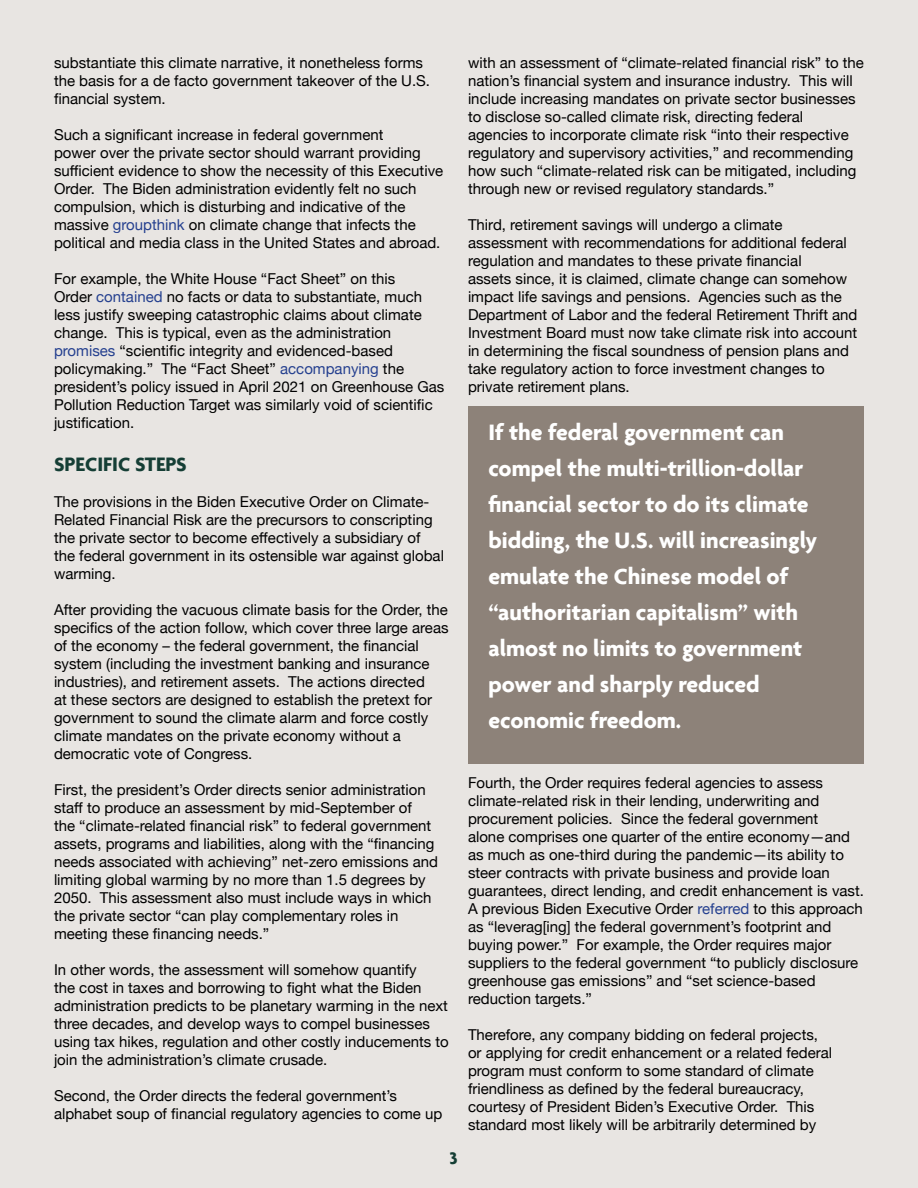
<style>
.page{position:relative;width:918px;height:1188px;background:#e8e5e2}
.page>*{position:absolute;margin:0;border:0;box-sizing:border-box;transform-origin:0 0}
.t1{font:700 24px/36px "Agenda";color:#fff}
.t2{font:700 21px "Agenda";color:#153e35}
.t3{font:700 18px "Agenda";color:#153e35}
.t4{font:15px/18px "Helvetica Neue";color:#000}
.s1{color:#25408f}
</style>
<div class="page">
<div style="left:468px;top:406px;width:396px;height:358px;background:#8d8279"></div>
<p class="t4" style="left:54px;top:55px;width:378px">substantiate this climate narrative, it nonetheless forms the basis for a de facto government takeover of the U.S. financial system.</p>
<p class="t4" style="left:54px;top:127px;width:391px">Such a significant increase in federal government<br>power over the private sector should warrant providing sufficient evidence to show the necessity of this Executive Order. The Biden administration evidently felt no such compulsion, which is disturbing and indicative of the massive <span class="s1">groupthink</span> on climate change that infects the political and media class in the United States and abroad.</p>
<p class="t4" style="left:54px;top:271px;width:392px">For example, the White House “Fact Sheet” on this<br>Order <span class="s1">contained</span> no facts or data to substantiate, much less justify sweeping catastrophic claims about climate change. This is typical, even as the administration <span class="s1">promises</span> “scientific integrity and evidenced-based policymaking.” The “Fact Sheet” <span class="s1">accompanying</span> the president’s policy issued in April 2021 on Greenhouse Gas Pollution Reduction Target was similarly void of scientific justification.</p>
<h2 class="t2" style="left:54px;top:452px;width:134px">SPECIFIC STEPS</h2>
<p class="t4" style="left:54px;top:494px;width:392px">The provisions in the Biden Executive Order on Climate-Related Financial Risk are the precursors to conscripting the private sector to become effectively a subsidiary of the federal government in its ostensible war against global warming.</p>
<p class="t4" style="left:54px;top:602px;width:396px">After providing the vacuous climate basis for the Order, the specifics of the action follow, which cover three large areas of the economy – the federal government, the financial system (including the investment banking and insurance industries), and retirement assets. The actions directed<br>at these sectors are designed to establish the pretext for government to sound the climate alarm and force costly climate mandates on the private economy without a democratic vote of Congress.</p>
<p class="t4" style="left:54px;top:782px;width:386px">First, the president’s Order directs senior administration staff to produce an assessment by mid-September of<br>the “climate-related financial risk” to federal government assets, programs and liabilities, along with the “financing needs associated with achieving” net-zero emissions and limiting global warming by no more than 1.5 degrees by 2050. This assessment also must include ways in which the private sector “can play complementary roles in meeting these financing needs.”</p>
<p class="t4" style="left:54px;top:962px;width:396px">In other words, the assessment will somehow quantify<br>the cost in taxes and borrowing to fight what the Biden administration predicts to be planetary warming in the next three decades, and develop ways to compel businesses using tax hikes, regulation and other costly inducements to join the administration’s climate crusade.</p>
<p class="t4" style="left:54px;top:1088px;width:390px">Second, the Order directs the federal government’s alphabet soup of financial regulatory agencies to come up</p>
<p class="t3" style="left:450px;top:1147px;width:10px">3</p>
<p class="t4" style="left:468px;top:55px;width:397px">with an assessment of “climate-related financial risk” to the nation’s financial system and insurance industry. This will include increasing mandates on private sector businesses to disclose so-called climate risk, directing federal agencies to incorporate climate risk “into their respective regulatory and supervisory activities,” and recommending how such “climate-related risk can be mitigated, including through new or revised regulatory standards.”</p>
<p class="t4" style="left:468px;top:217px;width:391px">Third, retirement savings will undergo a climate assessment with recommendations for additional federal regulation and mandates to these private financial<br>assets since, it is claimed, climate change can somehow impact life savings and pensions. Agencies such as the Department of Labor and the federal Retirement Thrift and Investment Board must now take climate risk into account in determining the fiscal soundness of pension plans and take regulatory action to force investment changes to private retirement plans.</p>
<p class="t1" style="left:489px;top:414px;width:330px">If the federal government can compel the multi-trillion-dollar financial sector to do its climate bidding, the U.S. will increasingly emulate the Chinese model of “authoritarian capitalism” with almost no limits to government power and sharply reduced economic freedom.</p>
<p class="t4" style="left:468px;top:775px;width:397px">Fourth, the Order requires federal agencies to assess climate-related risk in their lending, underwriting and procurement policies. Since the federal government<br>alone comprises one quarter of the entire economy—and as much as one-third during the pandemic—its ability to steer contracts with private business and provide loan guarantees, direct lending, and credit enhancement is vast.<br>A previous Biden Executive Order <span class="s1">referred</span> to this approach as “leverag[ing] the federal government’s footprint and buying power.” For example, the Order requires major suppliers to the federal government “to publicly disclosure greenhouse gas emissions” and “set science-based reduction targets.”</p>
<p class="t4" style="left:468px;top:1027px;width:366px">Therefore, any company bidding on federal projects, or applying for credit enhancement or a related federal program must conform to some standard of climate friendliness as defined by the federal bureaucracy, courtesy of President Biden’s Executive Order. This standard most likely will be arbitrarily determined by</p>
</div>
